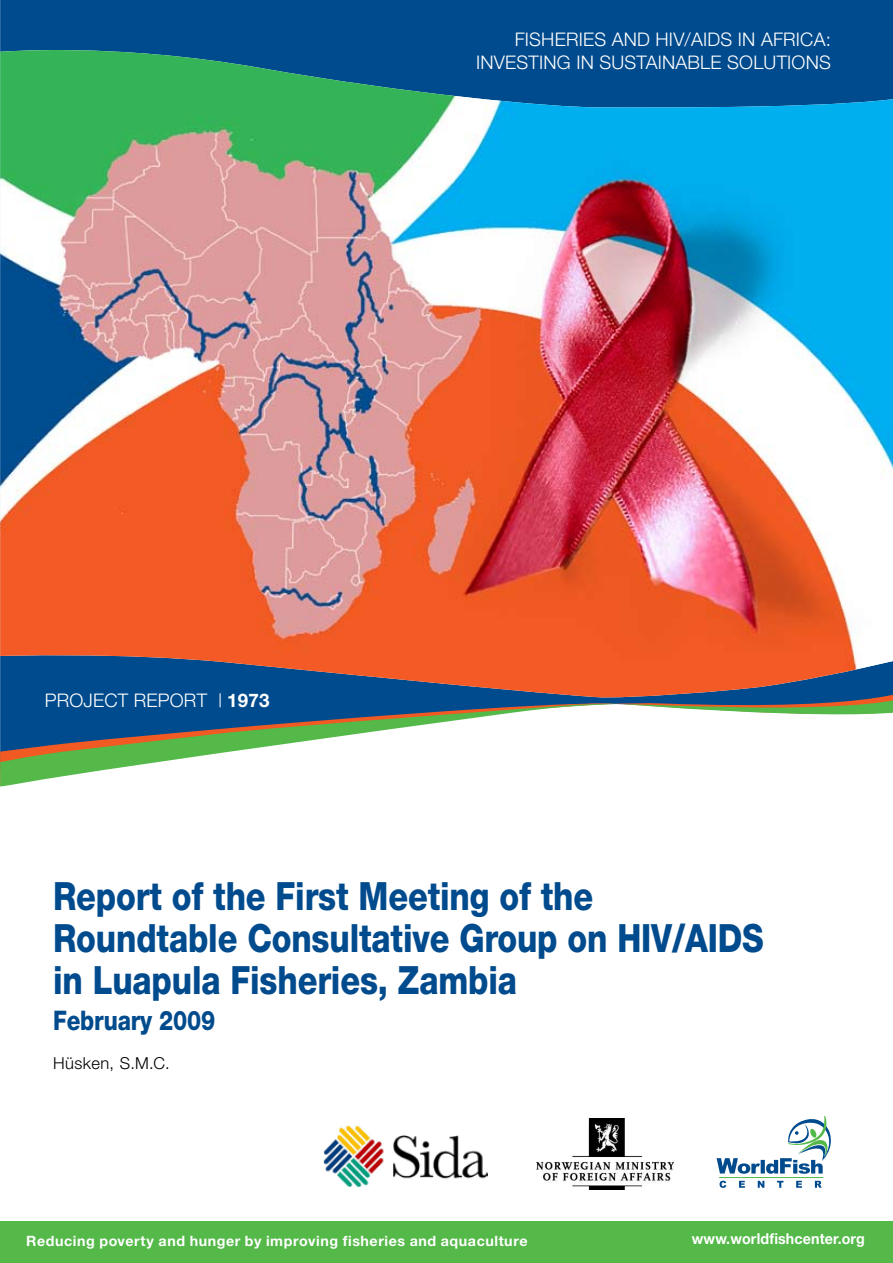
<style>
.page{position:relative;width:893px;height:1263px;background:#fff}
.page>*{position:absolute;margin:0;border:0;box-sizing:border-box;transform-origin:0 0}
.t1{font:800 39px/42px "Helvetica Neue";letter-spacing:-.005em;color:#004b8d;scale:.83 1}
.t2{font:800 27px "Helvetica Neue";letter-spacing:-.005em;color:#004b8d;scale:.83 1}
.t3{font:300 18.75px/22.5px "Helvetica Neue";letter-spacing:.01em;color:#fff;text-align:right}
.t4{font:300 16.5px "Helvetica Neue";letter-spacing:.03em;color:#000}
.t5{font:700 15px "Helvetica Neue";letter-spacing:.01em;color:#fff;scale:.95 1}
.t6{font:700 14.25px "Helvetica Neue";letter-spacing:.04em;color:#fff}
.s1{font-weight:700}
</style>
<div class="page">
<div style="left:0;top:1221px;width:893px;height:42px;background:#54b948"></div>
<img style="left:537px;top:1118px;width:136px;height:71px">
<hr style="left:719px;top:1177px;width:104px;height:1px;background:#54b948">
<svg style="left:717px;top:1116px;width:114px;height:58px"></svg>
<svg style="left:720px;top:1181px;width:102px;height:7px"></svg>
<div style="left:0;top:0;width:893px;height:42px;background:#004b8d"></div>
<svg style="left:0;top:699px;width:893px;height:87px"></svg>
<img style="left:323px;top:1125px;width:165px;height:61px">
<img style="left:0;top:48px;width:893px;height:650px">
<p class="t3" style="left:476px;top:28px;width:356px">FISH ERIES AND HIV/AIDS IN AFRICA:<br>INVESTING IN SUSTAINABLE SOLUTIONS</p>
<p class="t3" style="left:45px;top:689px;width:226px">PROJECT REPORT | <span class="s1">1973</span></p>
<p class="t1" style="left:53px;top:875px;width:858px">Report of the First Meeting of the<br>Roundtable Consultative Group on HIV/AIDS in Luapula Fisheries, Zambia</p>
<p class="t2" style="left:53px;top:1004px;width:197px">February 2009</p>
<p class="t4" style="left:53px;top:1053px;width:118px">HÜSKEN, S.M.C.</p>
<p class="t6" style="left:26px;top:1232px;width:503px">Reducing poverty and hunger by improving fisheries and aquaculture</p>
<p class="t5" style="left:692px;top:1229px;width:184px">www.worldfishcenter.org</p>
</div>
